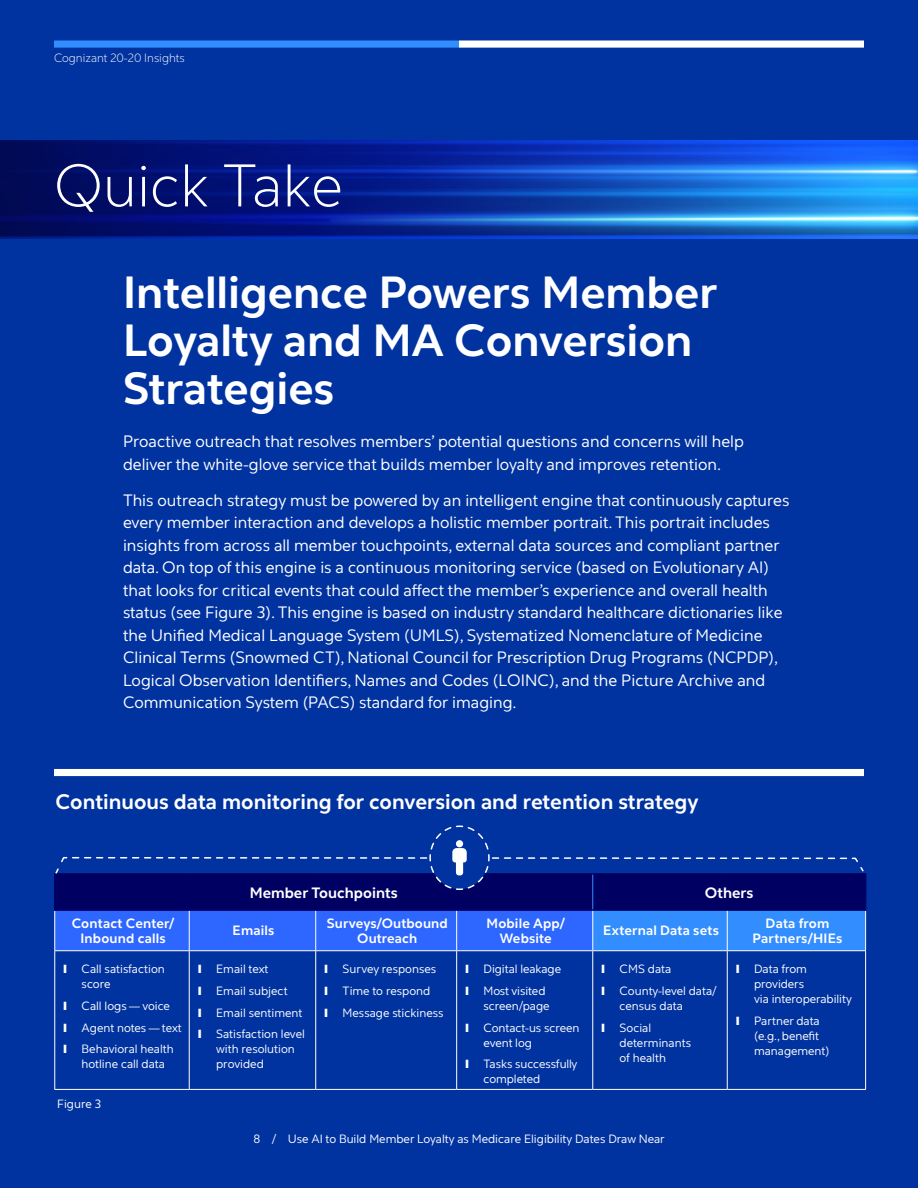
<style>
.page{position:relative;width:918px;height:1188px;background:#0033a0}
.page>*{position:absolute;margin:0;border:0;box-sizing:border-box;transform-origin:0 0}
.Quick_Take_Bar_Headi{font:300 60px "Cognizant Sans";color:#fff}
.Quick_Take_title_30{font:700 45px/48px "Cognizant Sans";color:#fff}
.Chart_title_14_18{font:700 21px "Cognizant Sans";color:#fff}
.Quick_Take_Body_11_1{font:16.5px/22.5px "Cognizant Sans";color:#fff}
.Quick_Take_Body_11_1-2{font:700 15px "Cognizant Sans";color:#fff}
.Callout_large_26_32{font:700 13.5px/15px "Cognizant Sans";letter-spacing:.01em;color:#fff;text-align:center}
.Folio_Centered_8_10{font:12px/15px "Cognizant Sans";color:#fff}
.Running_header_left{font:300 12px "Cognizant Sans";color:#fff}
.Caption_body_8_11{font:12px "Cognizant Sans";color:#fff}
</style>
<div class="page">
<hr style="left:54px;top:951px;width:1px;height:138px;background:#fff">
<hr style="left:189px;top:951px;width:1px;height:138px;background:#fff">
<hr style="left:315px;top:951px;width:1px;height:138px;background:#fff">
<hr style="left:456px;top:951px;width:1px;height:138px;background:#fff">
<hr style="left:592px;top:951px;width:1px;height:138px;background:#fff">
<hr style="left:727px;top:951px;width:1px;height:138px;background:#fff">
<hr style="left:865px;top:951px;width:1px;height:138px;background:#fff">
<hr style="left:54px;top:1089px;width:135px;height:1px;background:#fff">
<hr style="left:189px;top:1089px;width:127px;height:1px;background:#fff">
<hr style="left:316px;top:1089px;width:141px;height:1px;background:#fff">
<hr style="left:457px;top:1089px;width:136px;height:1px;background:#fff">
<hr style="left:593px;top:1089px;width:134px;height:1px;background:#fff">
<hr style="left:727px;top:1089px;width:139px;height:1px;background:#fff">
<img style="left:0;top:141px;width:918px;height:97px">
<div style="left:459px;top:40px;width:405px;height:8px;background:#fff"></div>
<div style="left:54px;top:40px;width:405px;height:8px;background:#328dff"></div>
<div style="left:54px;top:769px;width:810px;height:7px;background:#fff"></div>
<svg style="left:54px;top:825px;width:812px;height:126px"></svg>
<p class="Running_header_left" style="left:54px;top:51px;width:132px">Cognizant 20-20 Insights</p>
<p class="Quick_Take_Bar_Headi" style="left:54px;top:151px;width:290px">Quick Take</p>
<p class="Quick_Take_title_30" style="left:123px;top:268px;width:596px">Intelligence Powers Member<br>Loyalty and MA Conversion<br>Strategies</p>
<p class="Quick_Take_Body_11_1" style="left:123px;top:430px;width:622px">Proactive outreach that resolves members’ potential questions and concerns will help deliver the white-glove service that builds member loyalty and improves retention.</p>
<p class="Quick_Take_Body_11_1" style="left:123px;top:489px;width:668px">This outreach strategy must be powered by an intelligent engine that continuously captures every member interaction and develops a holistic member portrait. This portrait includes insights from across all member touchpoints, external data sources and compliant partner data. On top of this engine is a continuous monitoring service (based on Evolutionary AI) that looks for critical events that could affect the member’s experience and overall health status (see Figure 3). This engine is based on industry standard healthcare dictionaries like the Unified Medical Language System (UMLS), Systematized Nomenclature of Medicine Clinical Terms (Snowmed CT), National Council for Prescription Drug Programs (NCPDP), Logical Observation Identifiers, Names and Codes (LOINC), and the Picture Archive and Communication System (PACS) standard for imaging.</p>
<p class="Chart_title_14_18" style="left:56px;top:788px;width:645px">Continuous data monitoring for conversion and retention strategy</p>
<p class="Quick_Take_Body_11_1-2" style="left:250px;top:883px;width:149px">Member Touchpoints</p>
<p class="Quick_Take_Body_11_1-2" style="left:705px;top:883px;width:50px">Others</p>
<p class="Callout_large_26_32" style="left:72px;top:916px;width:104px">Contact Center/<br>Inbound calls</p>
<p class="Callout_large_26_32" style="left:233px;top:923px;width:43px">Emails</p>
<p class="Callout_large_26_32" style="left:327px;top:916px;width:123px">Surveys/Outbound<br>Outreach</p>
<p class="Callout_large_26_32" style="left:487px;top:916px;width:80px">Mobile App/<br>Website</p>
<p class="Callout_large_26_32" style="left:603px;top:923px;width:117px">External Data sets</p>
<p class="Callout_large_26_32" style="left:753px;top:916px;width:91px">Data from<br>Partners/HIEs</p>
<p class="Folio_Centered_8_10" style="left:82px;top:962px;width:85px;text-indent:-18px">❙ Call satisfaction score</p>
<p class="Folio_Centered_8_10" style="left:64px;top:998px;width:108px">❙ Call logs — voice</p>
<p class="Folio_Centered_8_10" style="left:64px;top:1020px;width:120px">❙ Agent notes — text</p>
<p class="Folio_Centered_8_10" style="left:82px;top:1042px;width:94px;text-indent:-18px">❙ Behavioral health hotline call data</p>
<p class="Folio_Centered_8_10" style="left:602px;top:962px;width:71px">❙ CMS data</p>
<p class="Folio_Centered_8_10" style="left:620px;top:983px;width:99px;text-indent:-18px">❙ County-level data/ census data</p>
<p class="Folio_Centered_8_10" style="left:620px;top:1020px;width:73px;text-indent:-18px">❙ Social determinants of health</p>
<p class="Folio_Centered_8_10" style="left:754px;top:962px;width:99px;text-indent:-18px">❙ Data from providers<br>via interoperability</p>
<p class="Folio_Centered_8_10" style="left:754px;top:1013px;width:77px;text-indent:-18px">❙ Partner data (e.g., benefit management)</p>
<p class="Folio_Centered_8_10" style="left:325px;top:962px;width:113px">❙ Survey responses</p>
<p class="Folio_Centered_8_10" style="left:325px;top:983px;width:107px">❙ Time to respond</p>
<p class="Folio_Centered_8_10" style="left:325px;top:1005px;width:121px">❙ Message stickiness</p>
<p class="Folio_Centered_8_10" style="left:198px;top:962px;width:72px">❙ Email text</p>
<p class="Folio_Centered_8_10" style="left:198px;top:983px;width:91px">❙ Email subject</p>
<p class="Folio_Centered_8_10" style="left:198px;top:1005px;width:106px">❙ Email sentiment</p>
<p class="Folio_Centered_8_10" style="left:216px;top:1027px;width:90px;text-indent:-18px">❙ Satisfaction level with resolution provided</p>
<p class="Folio_Centered_8_10" style="left:466px;top:962px;width:97px">❙ Digital leakage</p>
<p class="Folio_Centered_8_10" style="left:484px;top:983px;width:68px;text-indent:-18px">❙ Most visited screen/page</p>
<p class="Folio_Centered_8_10" style="left:484px;top:1020px;width:97px;text-indent:-18px">❙ Contact-us screen event log</p>
<p class="Folio_Centered_8_10" style="left:484px;top:1057px;width:95px;text-indent:-18px">❙ Tasks successfully completed</p>
<p class="Caption_body_8_11" style="left:57px;top:1096px;width:46px">Figure 3</p>
<p class="Folio_Centered_8_10" style="left:253px;top:1132px;width:413px">8 / Use AI to Build Member Loyalty as Medicare Eligibility Dates Draw Near</p>
</div>
